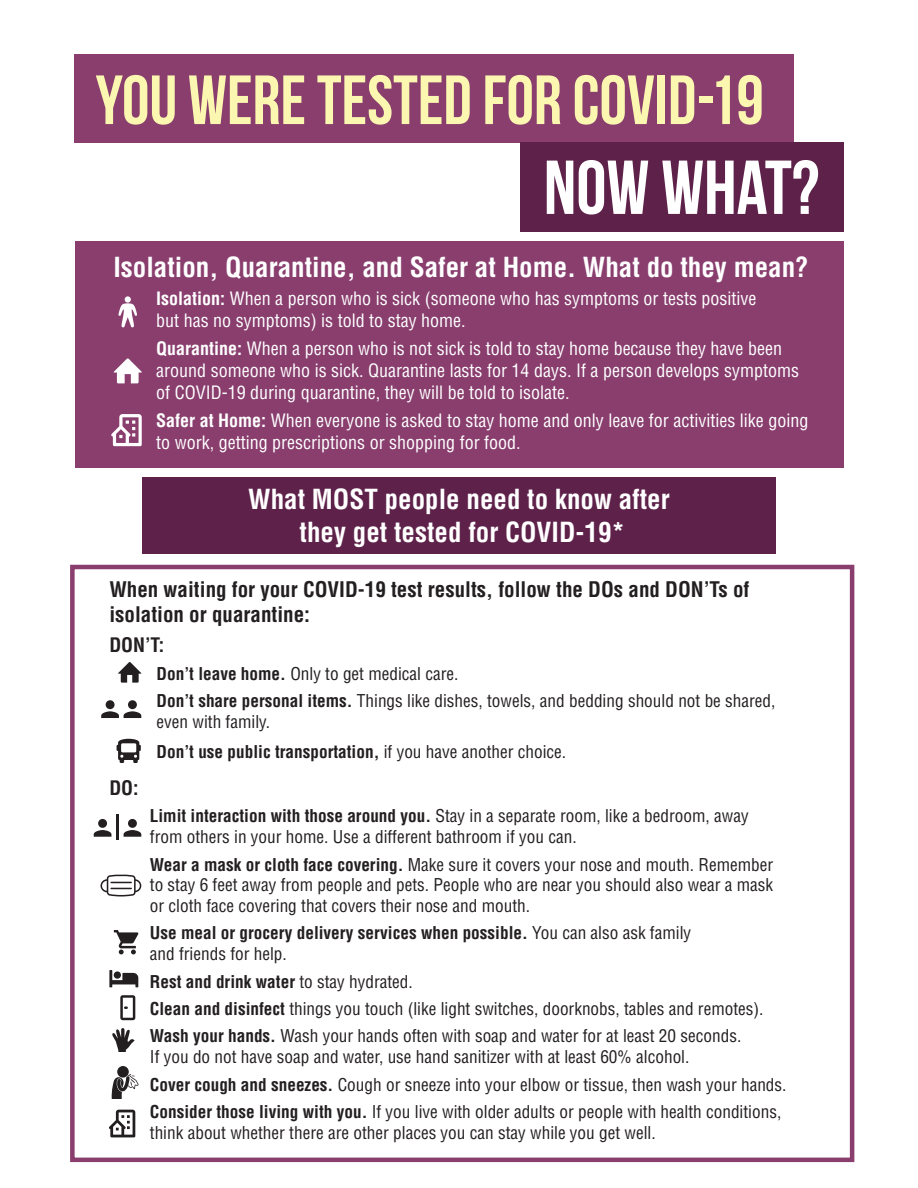
<style>
.page{position:relative;width:918px;height:1188px;background:#fff}
.page>*{position:absolute;margin:0;border:0;box-sizing:border-box;transform-origin:0 0}
.t1{font:76.2px "Bebas Neue";color:#fff}
.t2{font:69.45px "Bebas Neue";color:#fbf7b0}
.t3{font:700 condensed 27px/32.4px "Helvetica LT Std";color:#fff;text-align:center}
.t4{font:700 condensed 21px/25.2px "Helvetica LT Std";color:#231f20}
.t5{font:700 condensed 19.5px "Helvetica LT Std";color:#231f20}
.t6{font:condensed 18px/21.6px "Helvetica LT Std";color:#fff}
.t7{font:condensed 17.25px/27.5px "Helvetica LT Std";color:#231f20}
.t8{font:700 condensed 17.25px/20.7px "Helvetica LT Std";color:#231f20}
.s1{font-weight:700}
.s2{font-weight:400}
</style>
<div class="page">
<div style="left:70px;top:565px;width:784px;height:597px;border:4px solid #893e6e"></div>
<div style="left:75px;top:54px;width:719px;height:88px;background:#893e6e"></div>
<div style="left:520px;top:142px;width:323px;height:90px;background:#5e214a"></div>
<div style="left:75px;top:241px;width:768px;height:227px;background:#893e6e"></div>
<svg style="left:118px;top:296px;width:19px;height:31px"></svg>
<svg style="left:114px;top:358px;width:28px;height:25px"></svg>
<svg style="left:111px;top:414px;width:31px;height:32px"></svg>
<svg style="left:118px;top:662px;width:23px;height:21px"></svg>
<svg style="left:101px;top:700px;width:40px;height:18px"></svg>
<div style="left:142px;top:478px;width:634px;height:76px;background:#5e214a"></div>
<svg style="left:124px;top:819px;width:17px;height:18px"></svg>
<svg style="left:94px;top:819px;width:17px;height:18px"></svg>
<hr style="left:116px;top:814px;width:3px;height:26px;background:#231f20">
<svg style="left:101px;top:874px;width:40px;height:23px"></svg>
<svg style="left:114px;top:930px;width:24px;height:24px"></svg>
<svg style="left:109px;top:970px;width:29px;height:17px"></svg>
<svg style="left:120px;top:995px;width:15px;height:25px"></svg>
<svg style="left:117px;top:739px;width:24px;height:24px"></svg>
<svg style="left:112px;top:1028px;width:23px;height:24px"></svg>
<svg style="left:109px;top:1110px;width:26px;height:27px"></svg>
<div style="left:117px;top:1066px;width:12px;height:12px;background:#231f20;border-radius:50%"></div>
<svg style="left:111px;top:1074px;width:28px;height:25px"></svg>
<h2 class="t2" style="left:96px;top:62px;width:670px">YOU WERE TESTED FOR COVID-19</h2>
<h1 class="t1" style="left:544px;top:146px;width:277px">NOW WHAT?</h1>
<h3 class="t3" style="left:113px;top:251px;width:697px">Isolation, Quarantine, and Safer at Home. What do they mean?</h3>
<p class="t6" style="left:156px;top:288px;width:602px"><span class="s1">Isolation:</span> When a person who is sick (someone who has symptoms or tests positive but has no symptoms) is told to stay home.</p>
<p class="t6" style="left:156px;top:338px;width:644px"><span class="s1">Quarantine:</span> When a person who is not sick is told to stay home because they have been around someone who is sick. Quarantine lasts for 14 days. If a person develops symptoms of COVID-19 during quarantine, they will be told to isolate.</p>
<p class="t6" style="left:156px;top:409px;width:654px"><span class="s1">Safer at Home:</span> When everyone is asked to stay home and only leave for activities like going to work, getting prescriptions or shopping for food.</p>
<h3 class="t3" style="left:248px;top:483px;width:423px">What MOST people need to know after they get tested for COVID-19*</h3>
<p class="t4" style="left:109px;top:577px;width:642px">When waiting for your COVID-19 test results, follow the DOs and DON’Ts of isolation or quarantine:</p>
<p class="t5" style="left:109px;top:633px;width:56px">DON’T:</p>
<p class="t7" style="left:157px;top:660px;width:620px"><span class="s1">Don’t leave home.</span> Only to get medical care.<br><span class="s1">Don’t share personal items.</span> Things like dishes, towels, and bedding should not be shared,</p>
<p class="t7" style="left:157px;top:706px;width:411px;line-height:30.2px">even with family.<br><span class="s1">Don’t use public transportation,</span> if you have another choice.</p>
<p class="t5" style="left:109px;top:776px;width:31px">DO:</p>
<p class="t7" style="left:150px;top:806px;width:600px;line-height:20.7px"><span class="s1">Limit interaction with those around you.</span> Stay in a separate room, like a bedroom, away from others in your home. Use a different bathroom if you can.</p>
<p class="t7" style="left:150px;top:854px;width:625px;line-height:20.7px;text-align:justify"><span class="s1">Wear a mask or cloth face covering.</span> Make sure it covers your nose and mouth. Remember to stay 6 feet away from people and pets. People who are near you should also wear a mask or cloth face covering that covers their nose and mouth.</p>
<p class="t8" style="left:150px;top:923px;width:543px">Use meal or grocery delivery services when possible. <span class="s2">You can also ask family and friends for help.</span></p>
<p class="t7" style="left:150px;top:967px;width:615px"><span class="s1">Rest and drink water</span> to stay hydrated.<br><span class="s1">Clean and disinfect</span> things you touch (like light switches, doorknobs, tables and remotes).<br><span class="s1">Wash your hands.</span> Wash your hands often with soap and water for at least 20 seconds.</p>
<p class="t7" style="left:150px;top:1043px;width:638px">If you do not have soap and water, use hand sanitizer with at least 60% alcohol.<br><span class="s1">Cover cough and sneezes.</span> Cough or sneeze into your elbow or tissue, then wash your hands.<br><span class="s1">Consider those living with you.</span> If you live with older adults or people with health conditions,</p>
<p class="t7" style="left:150px;top:1119px;width:507px">think about whether there are other places you can stay while you get well.</p>
</div>
